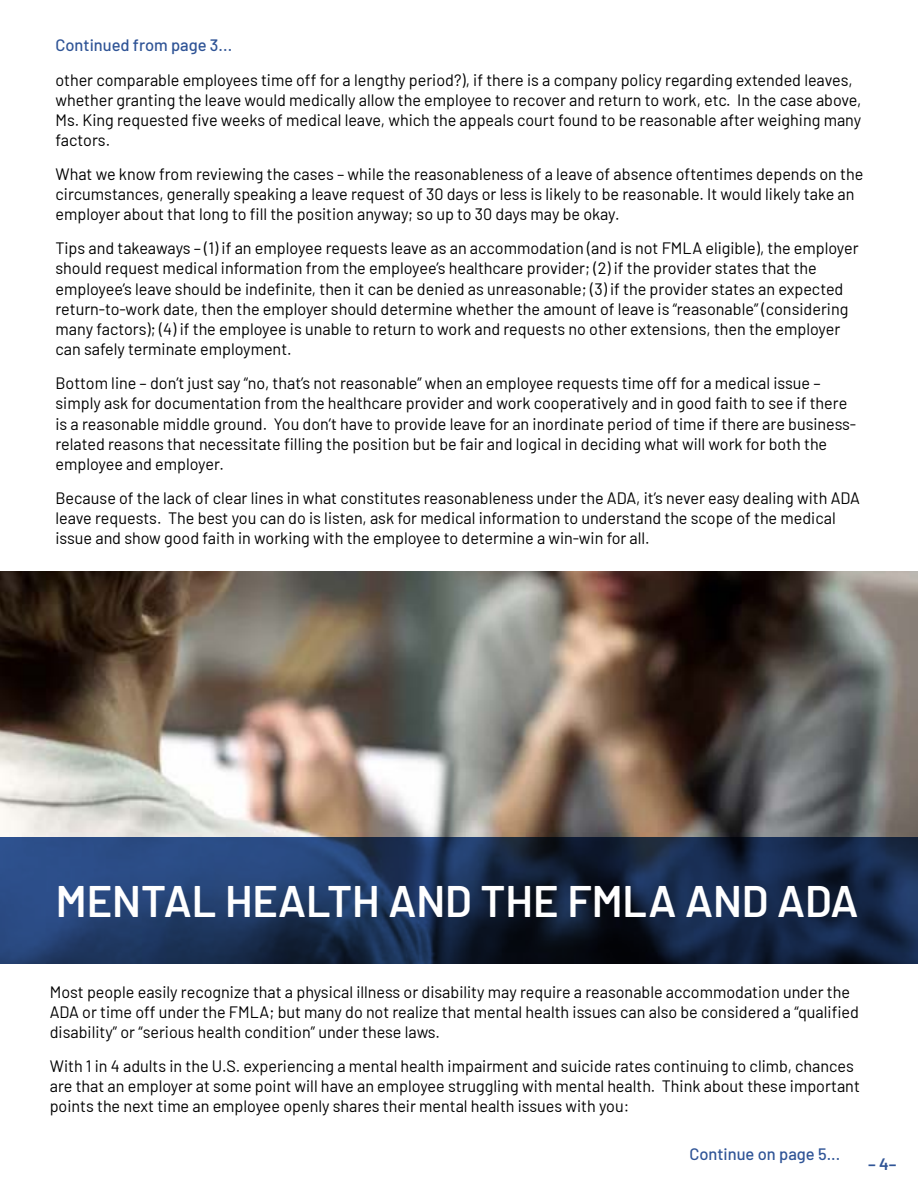
<style>
.page{position:relative;width:918px;height:1188px;background:#fff}
.page>*{position:absolute;margin:0;border:0;box-sizing:border-box;transform-origin:0 0}
.t1{font:600 44.1px "Barlow";color:#fff}
.t2{font:16.5px/20.2px "Barlow";color:#000}
.t3{font:500 16.5px "Barlow";color:#2f5496}
.t4{font:600 16.5px "Barlow";color:#2f5496}
</style>
<div class="page">
<img style="left:0;top:572px;width:917px;height:265px">
<svg style="left:0;top:837px;width:918px;height:126px;background:#1a2f53"></svg>
<p class="t3" style="left:56px;top:33px;width:178px">Continued from page 3...</p>
<p class="t2" style="left:56px;top:68px;width:807px">other comparable employees time off for a lengthy period?), if there is a company policy regarding extended leaves, whether granting the leave would medically allow the employee to recover and return to work, etc. In the case above, Ms. King requested five weeks of medical leave, which the appeals court found to be reasonable after weighing many factors.</p>
<p class="t2" style="left:56px;top:163px;width:809px">What we know from reviewing the cases – while the reasonableness of a leave of absence oftentimes depends on the circumstances, generally speaking a leave request of 30 days or less is likely to be reasonable. It would likely take an employer about that long to fill the position anyway; so up to 30 days may be okay.</p>
<p class="t2" style="left:56px;top:237px;width:805px">Tips and takeaways – (1) if an employee requests leave as an accommodation (and is not FMLA eligible), the employer should request medical information from the employee’s healthcare provider; (2) if the provider states that the employee’s leave should be indefinite, then it can be denied as unreasonable; (3) if the provider states an expected return-to-work date, then the employer should determine whether the amount of leave is “reasonable” (considering many factors); (4) if the employee is unable to return to work and requests no other extensions, then the employer can safely terminate employment.</p>
<p class="t2" style="left:56px;top:372px;width:802px">Bottom line – don’t just say “no, that’s not reasonable” when an employee requests time off for a medical issue – simply ask for documentation from the healthcare provider and work cooperatively and in good faith to see if there is a reasonable middle ground. You don’t have to provide leave for an inordinate period of time if there are business&shy;related reasons that necessitate filling the position but be fair and logical in deciding what will work for both the employee and employer.</p>
<p class="t2" style="left:56px;top:487px;width:806px">Because of the lack of clear lines in what constitutes reasonableness under the ADA, it’s never easy dealing with ADA leave requests. The best you can do is listen, ask for medical information to understand the scope of the medical issue and show good faith in working with the employee to determine a win-win for all.</p>
<h1 class="t1" style="left:56px;top:869px;width:804px">MENTAL HEALTH AND THE FMLA AND ADA</h1>
<p class="t2" style="left:50px;top:980px;width:811px">Most people easily recognize that a physical illness or disability may require a reasonable accommodation under the<br>ADA or time off under the FMLA; but many do not realize that mental health issues can also be considered a “qualified disability” or “serious health condition” under these laws.</p>
<p class="t2" style="left:50px;top:1055px;width:812px">With 1 in 4 adults in the U.S. experiencing a mental health impairment and suicide rates continuing to climb, chances are that an employer at some point will have an employee struggling with mental health. Think about these important points the next time an employee openly shares their mental health issues with you:</p>
<p class="t3" style="left:689px;top:1142px;width:152px">Continue on page 5...</p>
<p class="t4" style="left:868px;top:1152px;width:30px">– 4–</p>
</div>
